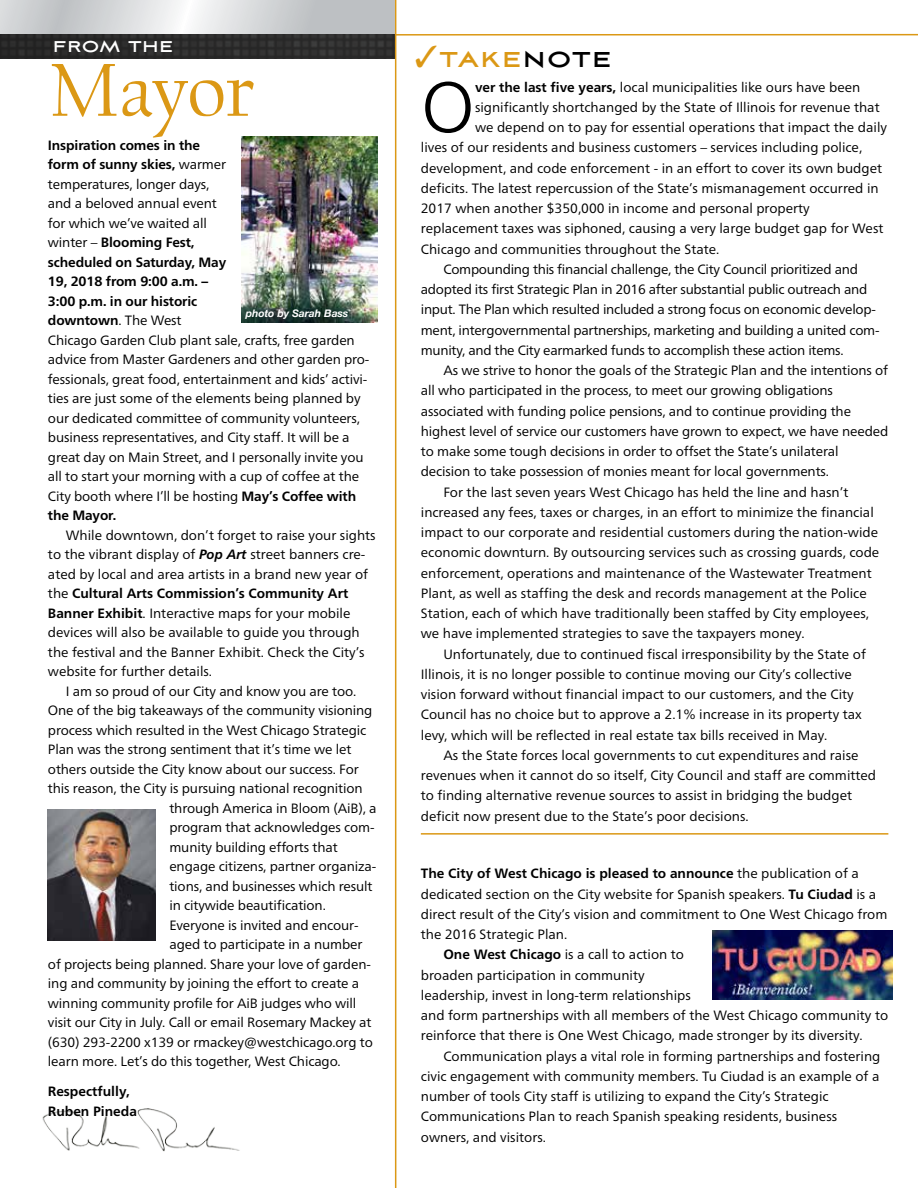
<style>
.page{position:relative;width:918px;height:1188px;background:#fff}
.page>*{position:absolute;margin:0;border:0;box-sizing:border-box;transform-origin:0 0}
.t1{font:78px "FB Californian";letter-spacing:-.005em;color:#db9815}
.t2{font:300 71.55px "Frutiger Neue LTW1 G";color:#000}
.t3{font:700 26.85px "Aviano Sans";letter-spacing:.07em;color:#db9815}
.t4{font:700 19.5px "Aviano Sans";letter-spacing:.05em;color:#fff}
.t5{font:13.5px/19.5px "Frutiger Neue LTW1 G";color:#000}
.t6{font:13.5px "Frutiger Neue LTW1 G";letter-spacing:-.02em;color:#000}
.t7{font:700 13.5px/19.5px "Frutiger Neue LTW1 G";color:#000}
.t8{font:italic 700 10.5px "Helvetica Neue";letter-spacing:-.01em;color:#fff}
.s1{font-weight:700}
.s2{font-weight:700;font-style:italic}
.s3{color:#000}
.s4{font-weight:400}
</style>
<div class="page">
<svg style="left:0;top:0;width:918px;height:46px"></svg>
<img style="left:0;top:34px;width:395px;height:24px">
<hr style="left:395px;top:0;width:1px;height:1188px;background:#db9815">
<img style="left:48px;top:810px;width:108px;height:131px">
<img style="left:42px;top:1109px;width:198px;height:43px">
<img style="left:712px;top:930px;width:181px;height:69px">
<hr style="left:421px;top:833px;width:467px;height:2px;background:#db9815">
<img style="left:241px;top:136px;width:137px;height:186px">
<h3 class="t4" style="left:53px;top:35px;width:121px">From the</h3>
<h1 class="t1" style="left:48px;top:51px;width:207px">Mayor</h1>
<p class="t5" style="left:48px;top:135px;width:323px"><span class="s1">Inspiration comes in the<br>form of sunny skies,</span> warmer<br>temperatures, longer days,<br>and a beloved annual event<br>for which we’ve waited all<br>winter – <span class="s1">Blooming Fest,<br>scheduled on Saturday, May<br>19, 2018 from 9:00 a.m. –<br>3:00 p.m. in our historic<br>downtown</span>. The West<br>Chicago Garden Club plant sale, crafts, free garden advice from Master Gardeners and other garden pro&shy;fessionals, great food, entertainment and kids’ activi&shy;ties are just some of the elements being planned by our dedicated committee of community volunteers, business representatives, and City staff. It will be a great day on Main Street, and I personally invite you all to start your morning with a cup of coffee at the City booth where I’ll be hosting <span class="s1">May’s Coffee with the Mayor.</span></p>
<p class="t5" style="left:48px;top:525px;width:329px;text-indent:18px">While downtown, don’t forget to raise your sights to the vibrant display of <span class="s2">Pop Art</span> street banners cre&shy;ated by local and area artists in a brand new year of the <span class="s1">Cultural Arts Commission’s Community Art Banner Exhibit</span>. Interactive maps for your mobile devices will also be available to guide you through the festival and the Banner Exhibit. Check the City’s website for further details.</p>
<p class="t5" style="left:66px;top:681px;width:292px">I am so proud of our City and know you are too.</p>
<p class="t5" style="left:48px;top:701px;width:326px">One of the big takeaways of the community visioning</p>
<p class="t5" style="left:48px;top:720px;width:320px">process which resulted in the West Chicago Strategic</p>
<p class="t5" style="left:48px;top:740px;width:305px">Plan was the strong sentiment that it’s time we let</p>
<p class="t5" style="left:48px;top:759px;width:312px">others outside the City know about our success. For</p>
<p class="t5" style="left:48px;top:779px;width:316px">this reason, the City is pursuing national recognition</p>
<p class="t5" style="left:169px;top:798px;width:209px">through America in Bloom (AiB), a</p>
<p class="t5" style="left:169px;top:818px;width:207px">program that acknowledges com-</p>
<p class="t5" style="left:169px;top:837px;width:170px">munity building efforts that</p>
<p class="t5" style="left:169px;top:857px;width:208px">engage citizens, partner organiza-</p>
<p class="t5" style="left:169px;top:876px;width:205px">tions, and businesses which result</p>
<p class="t5" style="left:169px;top:895px;width:158px">in citywide beautification.</p>
<p class="t5" style="left:169px;top:915px;width:191px">Everyone is invited and encour-</p>
<p class="t5" style="left:169px;top:934px;width:195px">aged to participate in a number</p>
<p class="t5" style="left:48px;top:954px;width:324px">of projects being planned. Share your love of garden-</p>
<p class="t5" style="left:48px;top:973px;width:313px">ing and community by joining the effort to create a</p>
<p class="t5" style="left:48px;top:993px;width:310px">winning community profile for AiB judges who will</p>
<p class="t5" style="left:48px;top:1012px;width:325px">visit our City in July. Call or email Rosemary Mackey at</p>
<p class="t5" style="left:48px;top:1032px;width:326px">(630) 293-2200 x139 or rmackey@westchicago.org to</p>
<p class="t5" style="left:48px;top:1051px;width:294px">learn more. Let’s do this together, West Chicago.</p>
<p class="t7" style="left:48px;top:1081px;width:90px">Respectfully,<br>Ruben Pineda</p>
<p class="t8" style="left:246px;top:307px;width:104px">photo by Sarah Bass</p>
<h3 class="t3" style="left:415px;top:44px;width:198px">✓take<span class="s3">Note</span></h3>
<h2 class="t2" style="left:421px;top:64px;width:56px">O</h2>
<p class="t5" style="left:475px;top:77px;width:387px"><span class="s1">ver the last five years,</span> local municipalities like ours have been</p>
<p class="t5" style="left:475px;top:97px;width:406px">significantly shortchanged by the State of Illinois for revenue that</p>
<p class="t5" style="left:475px;top:118px;width:414px">we depend on to pay for essential operations that impact the daily</p>
<p class="t5" style="left:421px;top:138px;width:443px">lives of our residents and business customers – services including police,</p>
<p class="t5" style="left:421px;top:158px;width:463px">development, and code enforcement - in an effort to cover its own budget</p>
<p class="t5" style="left:421px;top:178px;width:459px">deficits. The latest repercussion of the State’s mismanagement occurred in</p>
<p class="t5" style="left:421px;top:199px;width:391px">2017 when another $350,000 in income and personal property</p>
<p class="t5" style="left:421px;top:219px;width:464px">replacement taxes was siphoned, causing a very large budget gap for West</p>
<p class="t5" style="left:421px;top:239px;width:300px">Chicago and communities throughout the State.</p>
<p class="t6" style="left:443px;top:261px;width:416px">Compounding this financial challenge, the City Council prioritized and</p>
<p class="t6" style="left:421px;top:281px;width:448px">adopted its first Strategic Plan in 2016 after substantial public outreach and</p>
<p class="t6" style="left:421px;top:302px;width:457px">input. The Plan which resulted included a strong focus on economic develop-</p>
<p class="t6" style="left:421px;top:322px;width:460px">ment, intergovernmental partnerships, marketing and building a united com-</p>
<p class="t6" style="left:421px;top:342px;width:424px">munity, and the City earmarked funds to accomplish these action items.</p>
<p class="t5" style="left:443px;top:361px;width:446px">As we strive to honor the goals of the Strategic Plan and the intentions of</p>
<p class="t5" style="left:421px;top:381px;width:414px">all who participated in the process, to meet our growing obligations</p>
<p class="t5" style="left:421px;top:401px;width:432px">associated with funding police pensions, and to continue providing the</p>
<p class="t5" style="left:421px;top:421px;width:469px">highest level of service our customers have grown to expect, we have needed</p>
<p class="t5" style="left:421px;top:442px;width:419px">to make some tough decisions in order to offset the State’s unilateral</p>
<p class="t5" style="left:421px;top:462px;width:410px">decision to take possession of monies meant for local governments.</p>
<p class="t5" style="left:443px;top:482px;width:407px">For the last seven years West Chicago has held the line and hasn’t</p>
<p class="t5" style="left:421px;top:502px;width:454px">increased any fees, taxes or charges, in an effort to minimize the financial</p>
<p class="t5" style="left:421px;top:523px;width:459px">impact to our corporate and residential customers during the nation-wide</p>
<p class="t5" style="left:421px;top:543px;width:460px">economic downturn. By outsourcing services such as crossing guards, code</p>
<p class="t5" style="left:421px;top:563px;width:452px">enforcement, operations and maintenance of the Wastewater Treatment</p>
<p class="t5" style="left:421px;top:583px;width:448px">Plant, as well as staffing the desk and records management at the Police</p>
<p class="t5" style="left:421px;top:604px;width:450px">Station, each of which have traditionally been staffed by City employees,</p>
<p class="t5" style="left:421px;top:624px;width:385px">we have implemented strategies to save the taxpayers money.</p>
<p class="t5" style="left:443px;top:644px;width:424px">Unfortunately, due to continued fiscal irresponsibility by the State of</p>
<p class="t5" style="left:421px;top:664px;width:432px">Illinois, it is no longer possible to continue moving our City’s collective</p>
<p class="t5" style="left:421px;top:685px;width:434px">vision forward without financial impact to our customers, and the City</p>
<p class="t5" style="left:421px;top:705px;width:443px">Council has no choice but to approve a 2.1% increase in its property tax</p>
<p class="t5" style="left:421px;top:725px;width:408px">levy, which will be reflected in real estate tax bills received in May.</p>
<p class="t5" style="left:443px;top:745px;width:417px">As the State forces local governments to cut expenditures and raise</p>
<p class="t5" style="left:421px;top:766px;width:457px">revenues when it cannot do so itself, City Council and staff are committed</p>
<p class="t5" style="left:421px;top:786px;width:433px">to finding alternative revenue sources to assist in bridging the budget</p>
<p class="t5" style="left:421px;top:806px;width:329px">deficit now present due to the State’s poor decisions.</p>
<p class="t7" style="left:421px;top:864px;width:439px">The City of West Chicago is pleased to announce <span class="s4">the publication of a</span></p>
<p class="t5" style="left:421px;top:884px;width:457px">dedicated section on the City website for Spanish speakers. <span class="s1">Tu Ciudad</span> is a</p>
<p class="t5" style="left:421px;top:904px;width:468px">direct result of the City’s vision and commitment to One West Chicago from</p>
<p class="t5" style="left:421px;top:925px;width:148px">the 2016 Strategic Plan.</p>
<p class="t5" style="left:443px;top:945px;width:242px"><span class="s1">One West Chicago</span> is a call to action to</p>
<p class="t5" style="left:421px;top:965px;width:225px">broaden participation in community</p>
<p class="t5" style="left:421px;top:985px;width:272px">leadership, invest in long-term relationships</p>
<p class="t5" style="left:421px;top:1006px;width:469px">and form partnerships with all members of the West Chicago community to</p>
<p class="t5" style="left:421px;top:1026px;width:443px">reinforce that there is One West Chicago, made stronger by its diversity.</p>
<p class="t5" style="left:443px;top:1046px;width:439px">Communication plays a vital role in forming partnerships and fostering</p>
<p class="t5" style="left:421px;top:1066px;width:460px">civic engagement with community members. Tu Ciudad is an example of a</p>
<p class="t5" style="left:421px;top:1087px;width:409px">number of tools City staff is utilizing to expand the City’s Strategic</p>
<p class="t5" style="left:421px;top:1107px;width:418px">Communications Plan to reach Spanish speaking residents, business</p>
<p class="t5" style="left:421px;top:1127px;width:127px">owners, and visitors.</p>
</div>
